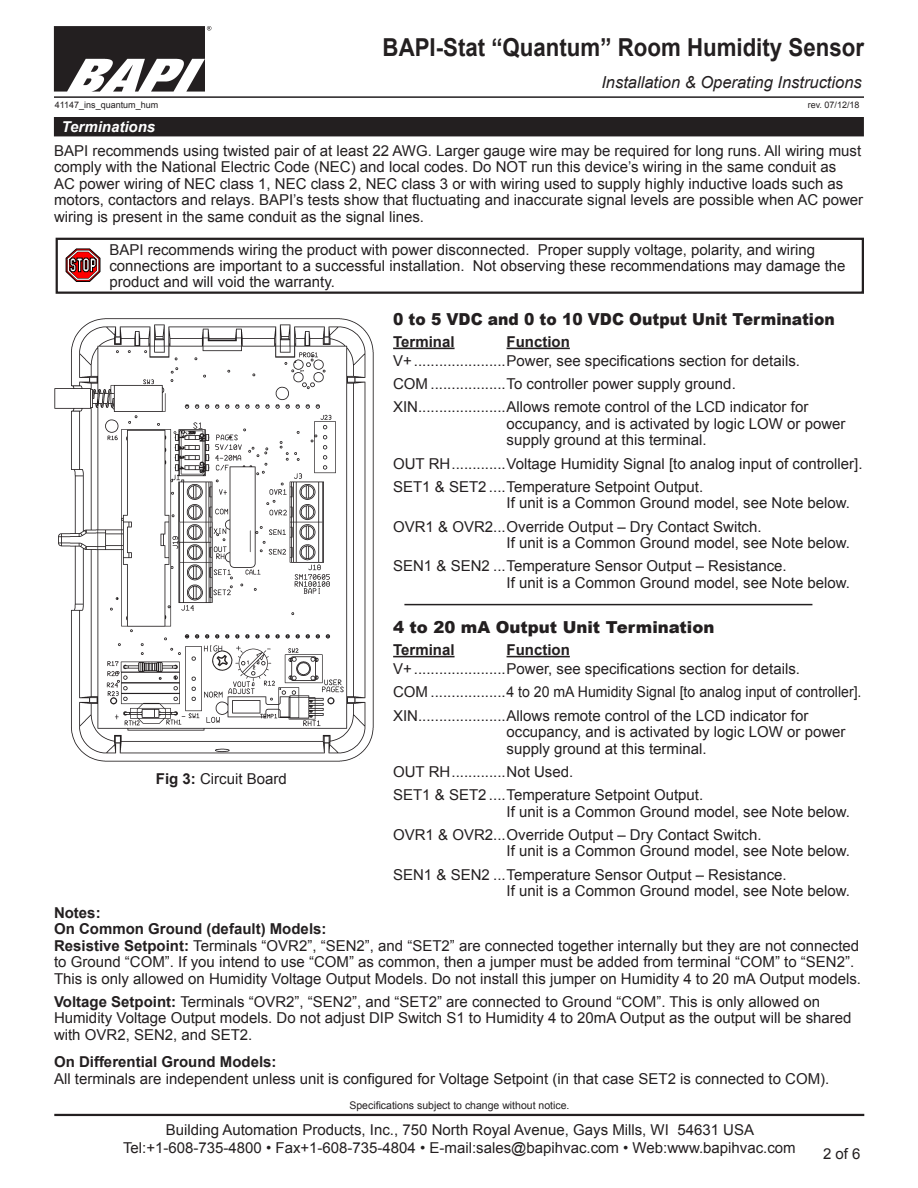
<style>
.page{position:relative;width:918px;height:1188px;background:#fff}
.page>*{position:absolute;margin:0;border:0;box-sizing:border-box;transform-origin:0 0}
.t1{font:700 24.75px "Arial";color:#231f20;scale:.9 1}
.t2{font:900 16.5px "Arial";color:#231f20;scale:.94 1}
.t3{font:italic 16.5px "Arial";color:#231f20}
.t4{font:900 16.5px "Arial";color:#231f20}
.t5{font:15px/16.5px "Arial";color:#231f20}
.t6{font:700 15px "Arial";color:#231f20}
.t7{font:15px "Arial";color:#231f20;scale:.94 1}
.Datasheet_Section_Ti{font:italic 700 15px "Arial";color:#fff}
.t8{font:10.5px "Arial";color:#231f20}
.t9{font:9px "Arial";color:#231f20}
.s1{font-weight:700}
</style>
<div class="page">
<hr style="left:54px;top:1114px;width:810px;height:2px;background:#231f20">
<hr style="left:54px;top:96px;width:810px;height:2px;background:#231f20">
<img style="left:53px;top:26px;width:159px;height:66px">
<div style="left:55px;top:118px;width:808px;height:18px;background:#231f20"></div>
<div style="left:54px;top:117px;width:810px;height:19px;border:2px solid #231f20"></div>
<hr style="left:393px;top:348px;width:62px;height:1px;background:#231f20">
<hr style="left:507px;top:348px;width:63px;height:1px;background:#231f20">
<hr style="left:393px;top:656px;width:62px;height:1px;background:#231f20">
<hr style="left:507px;top:656px;width:63px;height:1px;background:#231f20">
<img style="left:54px;top:318px;width:320px;height:444px">
<div style="left:56px;top:238px;width:808px;height:56px;border:2px solid #231f20"></div>
<svg style="left:66px;top:249px;width:34px;height:33px"></svg>
<hr style="left:404px;top:604px;width:408px;height:1px;background:#231f20">
<h1 class="t1" style="left:383px;top:31px;width:536px">BAPI-Stat “Quantum” Room Humidity Sensor</h1>
<p class="t3" style="left:601px;top:71px;width:262px">Installation &amp; Operating Instructions</p>
<p class="t9" style="left:55px;top:99px;width:105px">41147_ins_quantum_hum</p>
<p class="t9" style="left:808px;top:99px;width:53px">rev. 07/12/18</p>
<p class="Datasheet_Section_Ti" style="left:62px;top:117px;width:95px">Terminations</p>
<p class="t5" style="left:54px;top:143px;width:811px">BAPI recommends using twisted pair of at least 22 AWG. Larger gauge wire may be required for long runs. All wiring must comply with the National Electric Code (NEC) and local codes. Do NOT run this device’s wiring in the same conduit as<br>AC power wiring of NEC class 1, NEC class 2, NEC class 3 or with wiring used to supply highly inductive loads such as motors, contactors and relays. BAPI’s tests show that fluctuating and inaccurate signal levels are possible when AC power wiring is present in the same conduit as the signal lines.</p>
<p class="t5" style="left:109px;top:241px;width:738px">BAPI recommends wiring the product with power disconnected. Proper supply voltage, polarity, and wiring connections are important to a successful installation. Not observing these recommendations may damage the product and will void the warranty.</p>
<p class="t5" style="left:156px;top:771px;width:132px"><span class="s1">Fig 3:</span> Circuit Board</p>
<p class="t2" style="left:393px;top:307px;width:471px">0 to 5 VDC and 0 to 10 VDC Output Unit Termination</p>
<p class="t6" style="left:393px;top:332px;width:63px">Terminal</p>
<p class="t6" style="left:507px;top:332px;width:65px">Function</p>
<p class="t5" style="left:393px;top:353px;width:20px">V+</p>
<p class="t5" style="left:507px;top:353px;width:295px">Power, see specifications section for details.</p>
<p class="t5" style="left:393px;top:376px;width:36px">COM</p>
<p class="t5" style="left:507px;top:376px;width:231px">To controller power supply ground.</p>
<p class="t5" style="left:393px;top:399px;width:27px">XIN</p>
<p class="t5" style="left:507px;top:399px;width:341px">Allows remote control of the LCD indicator for occupancy, and is activated by logic LOW or power supply ground at this terminal.</p>
<p class="t5" style="left:393px;top:455px;width:59px">OUT RH</p>
<p class="t5" style="left:507px;top:455px;width:358px">Voltage Humidity Signal [to analog input of controller].</p>
<p class="t5" style="left:393px;top:479px;width:95px">SET1 &amp; SET2</p>
<p class="t5" style="left:507px;top:479px;width:198px">Temperature Setpoint Output.</p>
<p class="t5" style="left:507px;top:495px;width:345px">If unit is a Common Ground model, see Note below.</p>
<p class="t5" style="left:393px;top:518px;width:370px">OVR1 &amp; OVR2 Override Output – Dry Contact Switch.</p>
<p class="t5" style="left:507px;top:535px;width:345px">If unit is a Common Ground model, see Note below.</p>
<p class="t5" style="left:393px;top:558px;width:395px">SEN1 &amp; SEN2 Temperature Sensor Output – Resistance.</p>
<p class="t5" style="left:507px;top:575px;width:345px">If unit is a Common Ground model, see Note below.</p>
<p class="t4" style="left:393px;top:615px;width:323px">4 to 20 mA Output Unit Termination</p>
<p class="t6" style="left:393px;top:640px;width:63px">Terminal</p>
<p class="t6" style="left:507px;top:640px;width:65px">Function</p>
<p class="t5" style="left:393px;top:661px;width:20px">V+</p>
<p class="t5" style="left:507px;top:661px;width:295px">Power, see specifications section for details.</p>
<p class="t5" style="left:393px;top:684px;width:36px">COM</p>
<p class="t7" style="left:507px;top:682px;width:379px">4 to 20 mA Humidity Signal [to analog input of controller].</p>
<p class="t5" style="left:393px;top:707px;width:27px">XIN</p>
<p class="t5" style="left:507px;top:707px;width:341px">Allows remote control of the LCD indicator for occupancy, and is activated by logic LOW or power supply ground at this terminal.</p>
<p class="t5" style="left:393px;top:764px;width:59px">OUT RH</p>
<p class="t5" style="left:507px;top:764px;width:68px">Not Used.</p>
<p class="t5" style="left:393px;top:787px;width:95px">SET1 &amp; SET2</p>
<p class="t5" style="left:507px;top:787px;width:198px">Temperature Setpoint Output.</p>
<p class="t5" style="left:507px;top:803px;width:345px">If unit is a Common Ground model, see Note below.</p>
<p class="t5" style="left:393px;top:827px;width:370px">OVR1 &amp; OVR2 Override Output – Dry Contact Switch.</p>
<p class="t5" style="left:507px;top:843px;width:345px">If unit is a Common Ground model, see Note below.</p>
<p class="t5" style="left:393px;top:866px;width:395px">SEN1 &amp; SEN2 Temperature Sensor Output – Resistance.</p>
<p class="t5" style="left:507px;top:883px;width:345px">If unit is a Common Ground model, see Note below.</p>
<p class="t6" style="left:54px;top:902px;width:48px">Notes:</p>
<p class="t6" style="left:54px;top:919px;width:274px">On Common Ground (default) Models:</p>
<p class="t5" style="left:54px;top:937px;width:809px"><span class="s1">Resistive Setpoint:</span> Terminals “OVR2”, “SEN2”, and “SET2” are connected together internally but they are not connected to Ground “COM”. If you intend to use “COM” as common, then a jumper must be added from terminal “COM” to “SEN2”.<br>This is only allowed on Humidity Voltage Output Models. Do not install this jumper on Humidity 4 to 20 mA Output models.</p>
<p class="t5" style="left:54px;top:994px;width:799px"><span class="s1">Voltage Setpoint:</span> Terminals “OVR2”, “SEN2”, and “SET2” are connected to Ground “COM”. This is only allowed on<br>Humidity Voltage Output models. Do not adjust DIP Switch S1 to Humidity 4 to 20mA Output as the output will be shared with OVR2, SEN2, and SET2.</p>
<p class="t6" style="left:54px;top:1052px;width:224px">On Differential Ground Models:</p>
<p class="t5" style="left:54px;top:1070px;width:777px">All terminals are independent unless unit is configured for Voltage Setpoint (in that case SET2 is connected to COM).</p>
<p class="t8" style="left:349px;top:1098px;width:222px">Specifications subject to change without notice.</p>
<p class="t5" style="left:123px;top:1121px;width:674px;line-height:18px;text-align:center">Building Automation Products, Inc., 750 North Royal Avenue, Gays Mills, WI 54631 USA<br>Tel:+1-608-735-4800 • Fax+1-608-735-4804 • E-mail:sales@bapihvac.com • Web:www.bapihvac.com</p>
<p class="t5" style="left:823px;top:1146px;width:39px">2 of 6</p>
</div>
